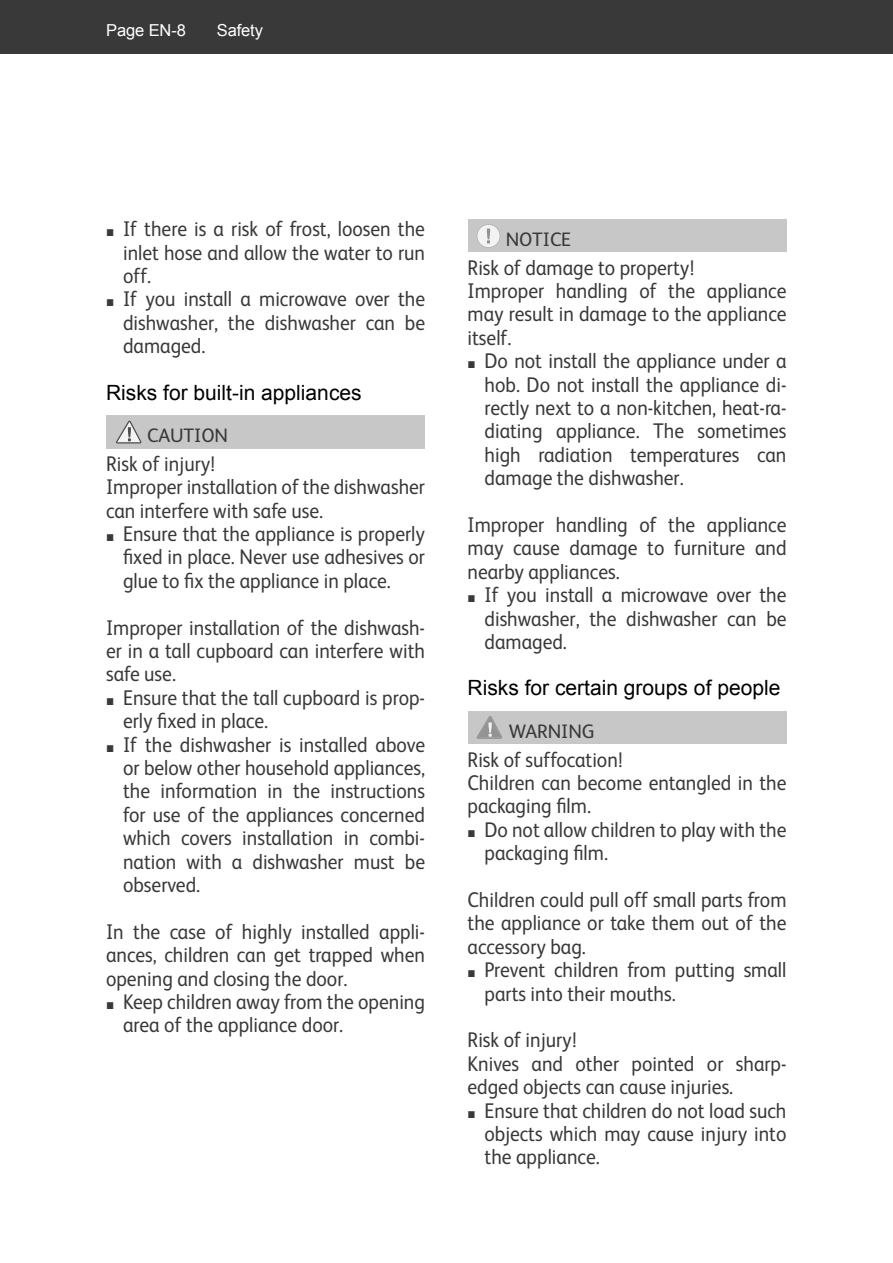
<style>
.page{position:relative;width:893px;height:1263px;background:#fff}
.page>*{position:absolute;margin:0;border:0;box-sizing:border-box;transform-origin:0 0}
.t1{font:21.3px/23.4px "FS Albert";color:#393939;text-align:justify;scale:.92 1}
.t2{font:21px "Arial";color:#000}
.t3{font:19.5px "FS Albert";letter-spacing:-.005em;color:#393939}
.t4{font:16.5px "Arial";letter-spacing:-.01em;color:#fff}
.s1{font-family:"Arial";font-size:14.7px}
</style>
<div class="page">
<div style="left:0;top:0;width:893px;height:54px;background:#393939"></div>
<div style="left:106px;top:416px;width:319px;height:33px;background:#c7c7c7"></div>
<svg style="left:116px;top:421px;width:25px;height:23px"></svg>
<div style="left:467px;top:219px;width:319px;height:33px;background:#c7c7c7"></div>
<div style="left:467px;top:711px;width:319px;height:33px;background:#c7c7c7"></div>
<svg style="left:477px;top:224px;width:23px;height:24px"></svg>
<svg style="left:477px;top:716px;width:25px;height:23px"></svg>
<p class="t4" style="left:106px;top:22px;width:81px">Page EN-8</p>
<p class="t4" style="left:217px;top:22px;width:48px">Safety</p>
<p class="t1" style="left:123px;top:219px;width:330px;text-indent:-17px"><span class="s1">■</span> If there is a risk of frost, loosen the inlet hose and allow the water to run off.</p>
<p class="t1" style="left:123px;top:289px;width:330px;text-indent:-17px"><span class="s1">■</span> If you install a microwave over the dishwasher, the dishwasher can be damaged.</p>
<p class="t2" style="left:106px;top:381px;width:257px">Risks for built-in appliances</p>
<p class="t3" style="left:147px;top:428px;width:82px">CAUTION</p>
<p class="t1" style="left:106px;top:454px;width:348px;text-align:left">Risk of injury!<br>Improper installation of the dishwasher can interfere with safe use.</p>
<p class="t1" style="left:123px;top:524px;width:330px;text-indent:-17px"><span class="s1">■</span> Ensure that the appliance is properly fixed in place. Never use adhesives or glue to fix the appliance in place.</p>
<p class="t1" style="left:106px;top:617px;width:348px">Improper installation of the dishwash&shy;er in a tall cupboard can interfere with safe use.</p>
<p class="t1" style="left:123px;top:688px;width:330px;text-indent:-17px"><span class="s1">■</span> Ensure that the tall cupboard is prop&shy;erly fixed in place.</p>
<p class="t1" style="left:123px;top:734px;width:330px;text-indent:-17px"><span class="s1">■</span> If the dishwasher is installed above or below other household appliances, the information in the instructions for use of the appliances concerned which covers installation in combi&shy;nation with a dishwasher must be observed.</p>
<p class="t1" style="left:106px;top:922px;width:348px">In the case of highly installed appli&shy;ances, children can get trapped when opening and closing the door.</p>
<p class="t1" style="left:123px;top:992px;width:330px;text-indent:-17px"><span class="s1">■</span> Keep children away from the opening area of the appliance door.</p>
<p class="t3" style="left:506px;top:232px;width:67px">NOTICE</p>
<p class="t1" style="left:467px;top:257px;width:348px;text-align:left">Risk of damage to property!<br>Improper handling of the appliance may result in damage to the appliance itself.</p>
<p class="t1" style="left:484px;top:351px;width:330px;text-indent:-17px"><span class="s1">■</span> Do not install the appliance under a hob. Do not install the appliance di&shy;rectly next to a non-kitchen, heat-ra&shy;diating appliance. The sometimes high radiation temperatures can damage the dishwasher.</p>
<p class="t1" style="left:467px;top:515px;width:348px">Improper handling of the appliance may cause damage to furniture and nearby appliances.</p>
<p class="t1" style="left:484px;top:585px;width:330px;text-indent:-17px"><span class="s1">■</span> If you install a microwave over the dishwasher, the dishwasher can be damaged.</p>
<p class="t2" style="left:467px;top:676px;width:314px">Risks for certain groups of people</p>
<p class="t3" style="left:509px;top:724px;width:87px">WARNING</p>
<p class="t1" style="left:467px;top:749px;width:348px;text-align:left">Risk of suffocation!<br>Children can become entangled in the packaging film.</p>
<p class="t1" style="left:484px;top:820px;width:330px;text-indent:-17px"><span class="s1">■</span> Do not allow children to play with the packaging film.</p>
<p class="t1" style="left:467px;top:890px;width:348px">Children could pull off small parts from the appliance or take them out of the accessory bag.</p>
<p class="t1" style="left:484px;top:960px;width:330px;text-indent:-17px"><span class="s1">■</span> Prevent children from putting small parts into their mouths.</p>
<p class="t1" style="left:467px;top:1030px;width:348px;text-align:left">Risk of injury!<br>Knives and other pointed or sharp&shy;edged objects can cause injuries.</p>
<p class="t1" style="left:484px;top:1100px;width:330px;text-indent:-17px"><span class="s1">■</span> Ensure that children do not load such objects which may cause injury into the appliance.</p>
</div>
